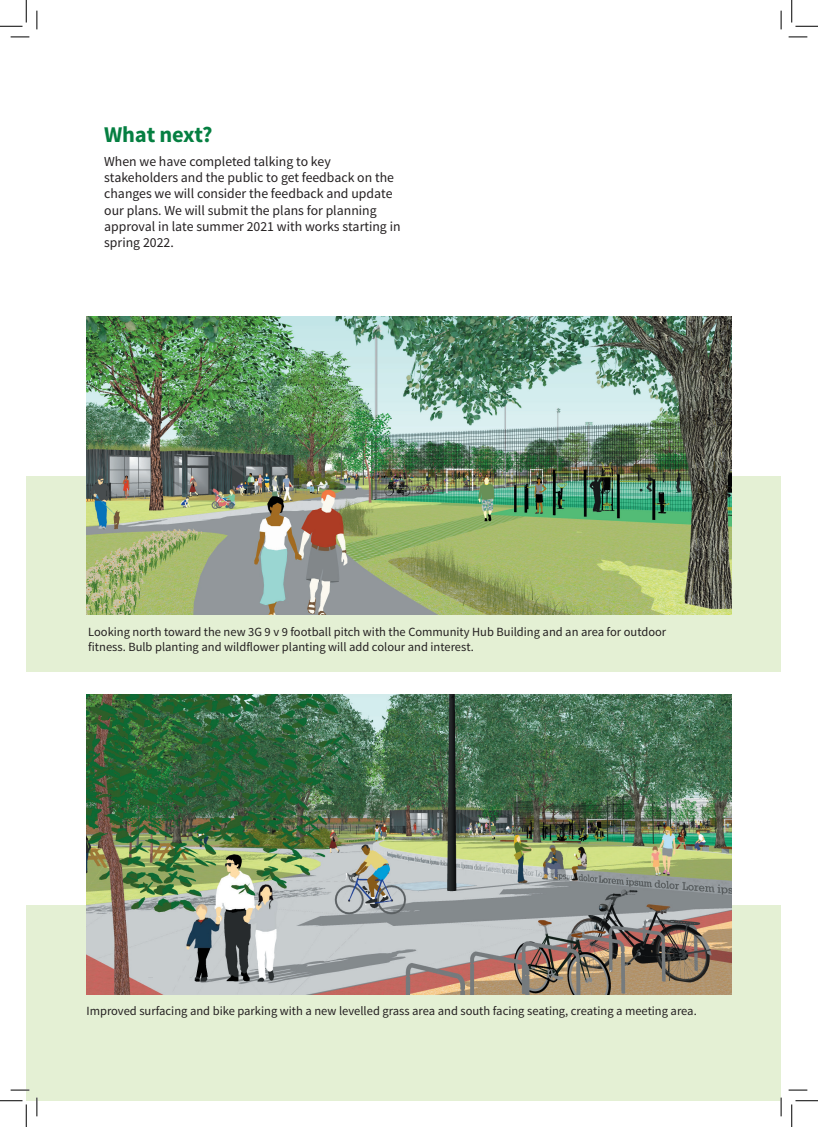
<style>
.page{position:relative;width:818px;height:1127px;background:#fff}
.page>*{position:absolute;margin:0;border:0;box-sizing:border-box;transform-origin:0 0}
.t1{font:700 22.5px "Source Sans Pro";letter-spacing:-.01em;color:#057f41}
.t2{font:13.75px/16.2px "Source Sans Pro";color:#231f20}
.t3{font:12.5px/15px "Source Sans Pro";color:#231f20}
</style>
<div class="page">
<div style="left:26px;top:905px;width:755px;height:195px;background:#e4f0d4"></div>
<div style="left:26px;top:476px;width:755px;height:195px;background:#e4f0d4"></div>
<svg style="left:11px;top:36px;width:18px;height:2px"></svg>
<svg style="left:788px;top:36px;width:19px;height:2px"></svg>
<svg style="left:11px;top:1089px;width:18px;height:1px"></svg>
<svg style="left:788px;top:1089px;width:19px;height:1px"></svg>
<svg style="left:36px;top:11px;width:2px;height:18px"></svg>
<svg style="left:36px;top:1097px;width:2px;height:18px"></svg>
<svg style="left:780px;top:11px;width:2px;height:18px"></svg>
<svg style="left:780px;top:1097px;width:2px;height:18px"></svg>
<svg style="left:0;top:0;width:27px;height:27px"></svg>
<svg style="left:0;top:1100px;width:27px;height:26px"></svg>
<svg style="left:791px;top:0;width:27px;height:27px"></svg>
<svg style="left:791px;top:1100px;width:27px;height:26px"></svg>
<img style="left:86px;top:316px;width:646px;height:299px">
<img style="left:86px;top:694px;width:646px;height:301px">
<h2 class="t1" style="left:104px;top:120px;width:110px">What next?</h2>
<p class="t2" style="left:104px;top:153px;width:298px">When we have completed talking to key stakeholders and the public to get feedback on the changes we will consider the feedback and update our plans. We will submit the plans for planning approval in late summer 2021 with works starting in spring 2022.</p>
<p class="t3" style="left:88px;top:624px;width:579px">Looking north toward the new 3G 9 v 9 football pitch with the Community Hub Building and an area for outdoor fitness. Bulb planting and wildflower planting will add colour and interest.</p>
<p class="t3" style="left:86px;top:1003px;width:612px">Improved surfacing and bike parking with a new levelled grass area and south facing seating, creating a meeting area.</p>
</div>
